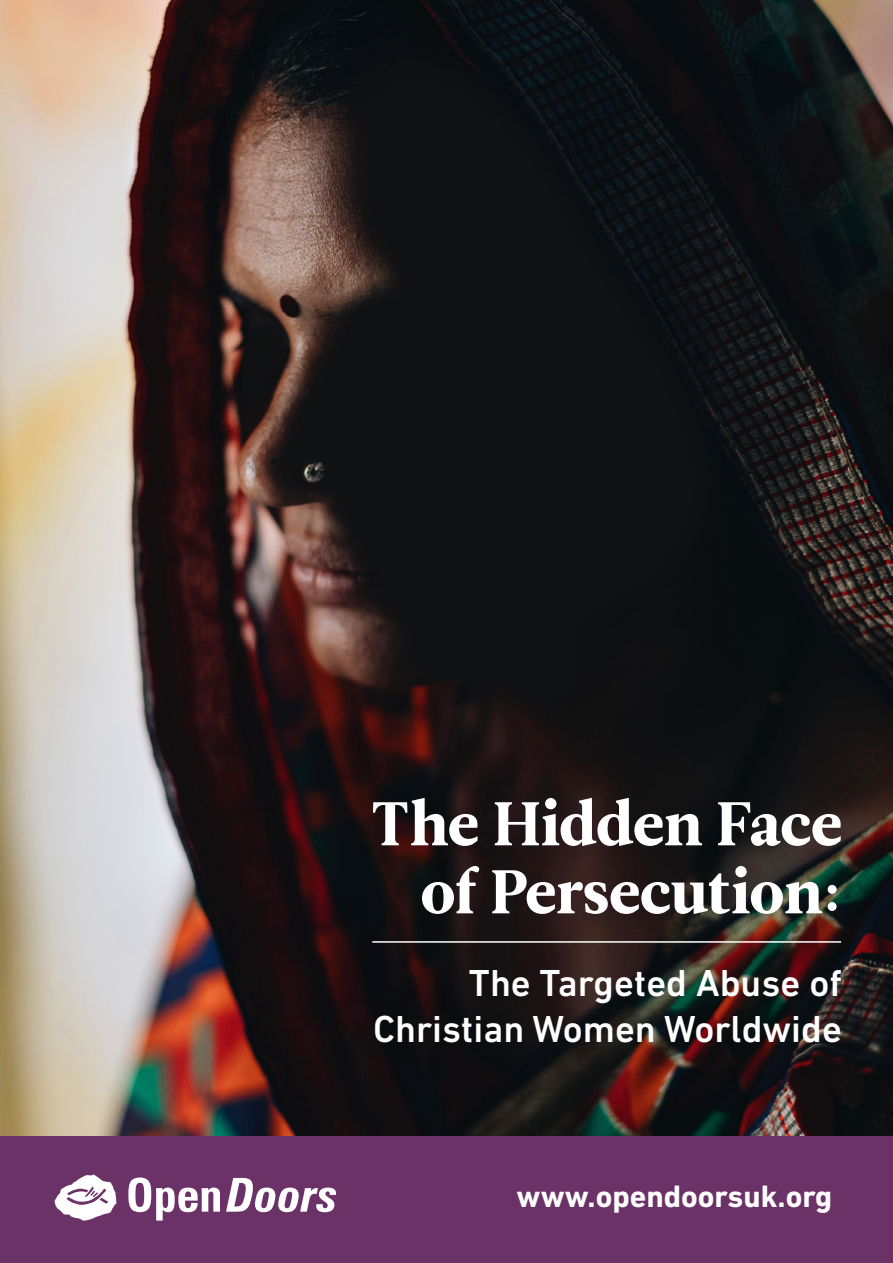
<style>
.page{position:relative;width:893px;height:1263px;background:#fff}
.page>*{position:absolute;margin:0;border:0;box-sizing:border-box;transform-origin:0 0}
.t1{font:61.5px/67.9px "Leitura News Roman 4";color:#fff;text-align:right}
.t2{font:500 38.25px/45.9px "DIN Next LT Pro";color:#fff;text-align:right}
.t3{font:700 31.5px "DIN Next LT Pro";color:#fff}
</style>
<div class="page">
<div style="left:0;top:1135px;width:893px;height:128px;background:#6b3267"></div>
<img style="left:0;top:0;width:893px;height:1135px">
<hr style="left:372px;top:941px;width:469px;height:2px;background:#fff">
<svg style="left:54px;top:1174px;width:62px;height:47px"></svg>
<svg style="left:128px;top:1177px;width:92px;height:43px"></svg>
<svg style="left:226px;top:1178px;width:110px;height:34px"></svg>
<h1 class="t1" style="left:372px;top:791px;width:472px">The Hidden Face of Persecution:</h1>
<p class="t2" style="left:373px;top:960px;width:470px">The Targeted Abuse of<br>Christian Women Worldwide</p>
<p class="t3" style="left:517px;top:1178px;width:317px">www.opendoorsuk.org</p>
</div>
